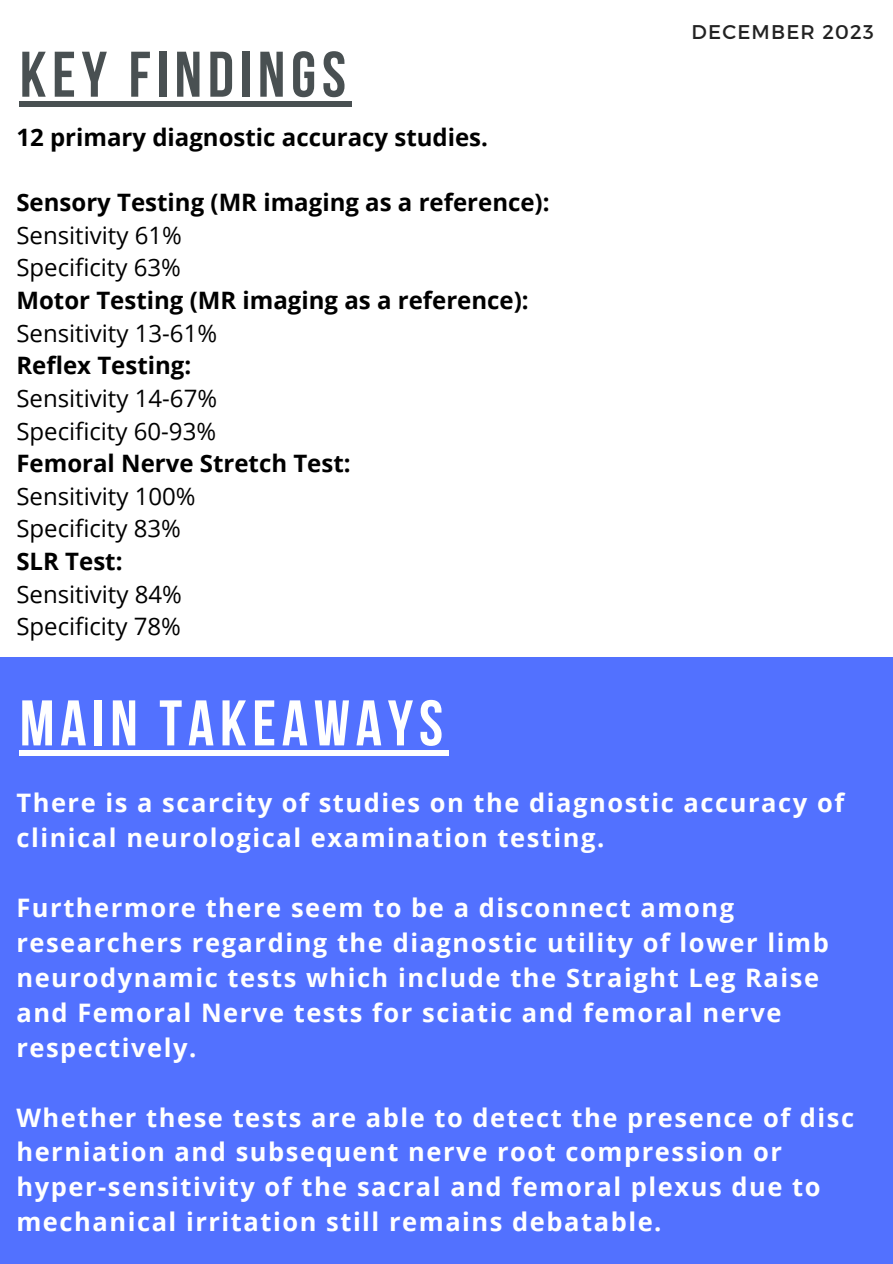
<style>
.page{position:relative;width:893px;height:1264px;background:#fff}
.page>*{position:absolute;margin:0;border:0;box-sizing:border-box;transform-origin:0 0}
.t1{font:700 64.35px "Bebas Neue";letter-spacing:.09em;color:#fff}
.t2{font:700 64.35px "Bebas Neue";letter-spacing:.09em;color:#495052}
.t3{font:700 25.5px/34.8px "Open Sans";letter-spacing:.06em;color:#fff}
.t4{font:700 24px "Open Sans";color:#000}
.t5{font:24px "Open Sans";color:#000}
.t6{font:19.8px "Montserrat";letter-spacing:.06em;color:#222}
</style>
<div class="page">
<div style="left:0;top:658px;width:892px;height:605px;background:#5271ff"></div>
<div style="left:20px;top:101px;width:332px;height:6px;background:#495052"></div>
<div style="left:20px;top:749px;width:429px;height:6px;background:#fff"></div>
<p class="t2" style="left:20px;top:48px;width:328px">KEY FINDINGS</p>
<p class="t4" style="left:16px;top:120px;width:473px">12 primary diagnostic accuracy studies.</p>
<p class="t4" style="left:16px;top:185px;width:534px">Sensory Testing (MR imaging as a reference):</p>
<p class="t5" style="left:16px;top:218px;width:167px">Sensitivity 61%</p>
<p class="t5" style="left:16px;top:251px;width:166px">Specificity 63%</p>
<p class="t4" style="left:16px;top:283px;width:514px">Motor Testing (MR imaging as a reference):</p>
<p class="t5" style="left:16px;top:316px;width:202px">Sensitivity 13-61%</p>
<p class="t4" style="left:16px;top:348px;width:176px">Reflex Testing:</p>
<p class="t5" style="left:16px;top:381px;width:202px">Sensitivity 14-67%</p>
<p class="t5" style="left:16px;top:414px;width:201px">Specificity 60-93%</p>
<p class="t4" style="left:16px;top:446px;width:336px">Femoral Nerve Stretch Test:</p>
<p class="t5" style="left:16px;top:479px;width:181px">Sensitivity 100%</p>
<p class="t5" style="left:16px;top:512px;width:166px">Specificity 83%</p>
<p class="t4" style="left:16px;top:544px;width:108px">SLR Test:</p>
<p class="t5" style="left:16px;top:577px;width:167px">Sensitivity 84%</p>
<p class="t5" style="left:16px;top:609px;width:166px">Specificity 78%</p>
<p class="t1" style="left:20px;top:697px;width:425px">MAIN TAKEAWAYS</p>
<p class="t6" style="left:691px;top:19px;width:184px">DECEMBER 2023</p>
<p class="t3" style="left:16px;top:785px;width:829px">There is a scarcity of studies on the diagnostic accuracy of clinical neurological examination testing.</p>
<p class="t3" style="left:16px;top:889px;width:813px">Furthermore there seem to be a disconnect among researchers regarding the diagnostic utility of lower limb neurodynamic tests which include the Straight Leg Raise and Femoral Nerve tests for sciatic and femoral nerve respectively.</p>
<p class="t3" style="left:16px;top:1099px;width:839px">Whether these tests are able to detect the presence of disc herniation and subsequent nerve root compression or hyper-sensitivity of the sacral and femoral plexus due to mechanical irritation still remains debatable.</p>
</div>
